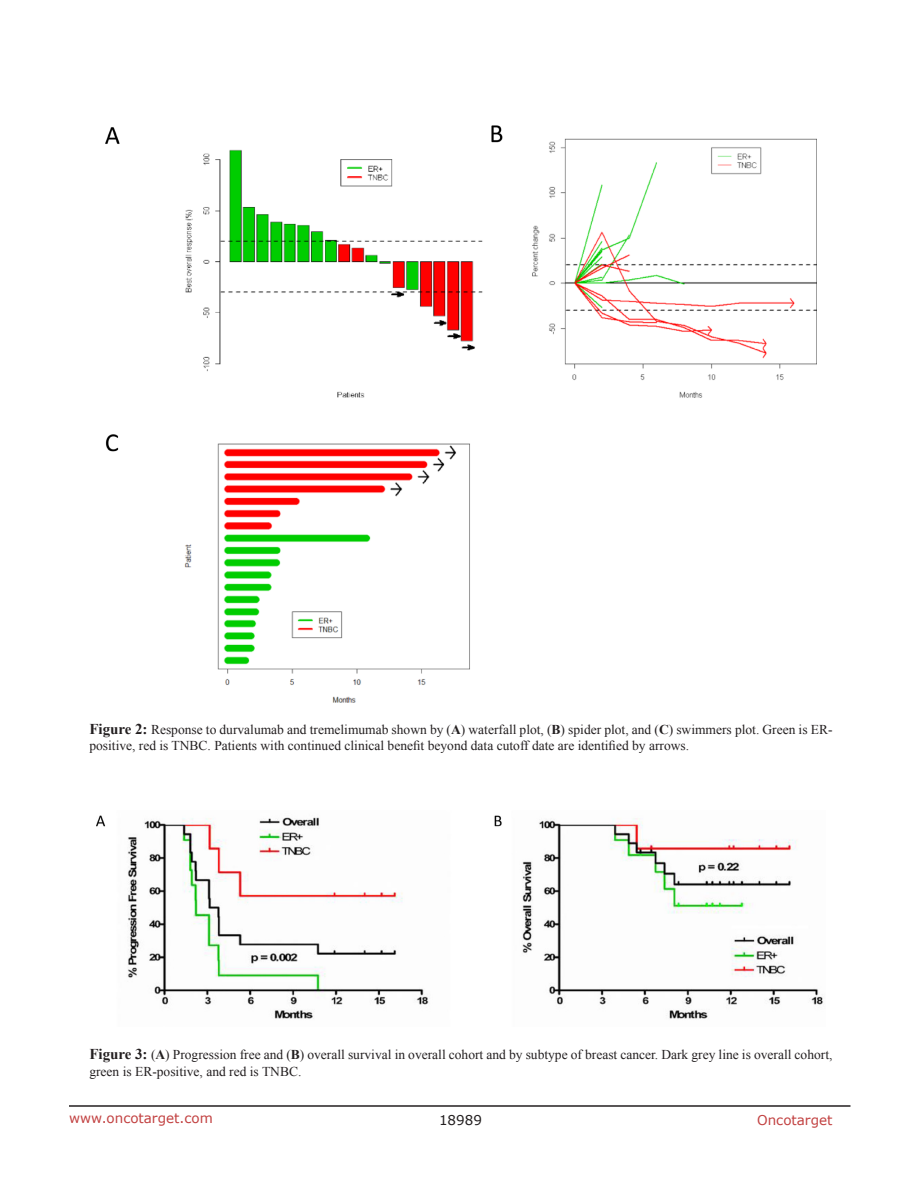
<style>
.page{position:relative;width:918px;height:1188px;background:#fff}
.page>*{position:absolute;margin:0;border:0;box-sizing:border-box;transform-origin:0 0}
.Figuretrx{font:13.5px/16.2px "Times New Roman";color:#231f20}
.t1{font:13.5px "Verdana";color:#c24141}
.t2{font:13.5px "Verdana";color:#231f20}
.s1{font-weight:700;font-size:15px}
.s2{font-weight:700}
</style>
<div class="page">
<hr style="left:69px;top:1105px;width:781px;height:2px;background:#231f20">
<img style="left:106px;top:125px;width:710px;height:578px">
<img style="left:96px;top:815px;width:727px;height:204px">
<p class="Figuretrx" style="left:89px;top:721px;width:745px"><span class="s1">Figure 2:</span> Response to durvalumab and tremelimumab shown by (<span class="s2">A</span>) waterfall plot, (<span class="s2">B</span>) spider plot, and (<span class="s2">C</span>) swimmers plot. Green is ER&shy;positive, red is TNBC. Patients with continued clinical benefit beyond data cutoff date are identified by arrows.</p>
<p class="Figuretrx" style="left:89px;top:1047px;width:745px"><span class="s1">Figure 3:</span> (<span class="s2">A</span>) Progression free and (<span class="s2">B</span>) overall survival in overall cohort and by subtype of breast cancer. Dark grey line is overall cohort, green is ER-positive, and red is TNBC.</p>
<p class="t1" style="left:69px;top:1109px;width:145px">www.oncotarget.com</p>
<p class="t2" style="left:439px;top:1111px;width:44px">18989</p>
<p class="t1" style="left:757px;top:1111px;width:77px">Oncotarget</p>
</div>
